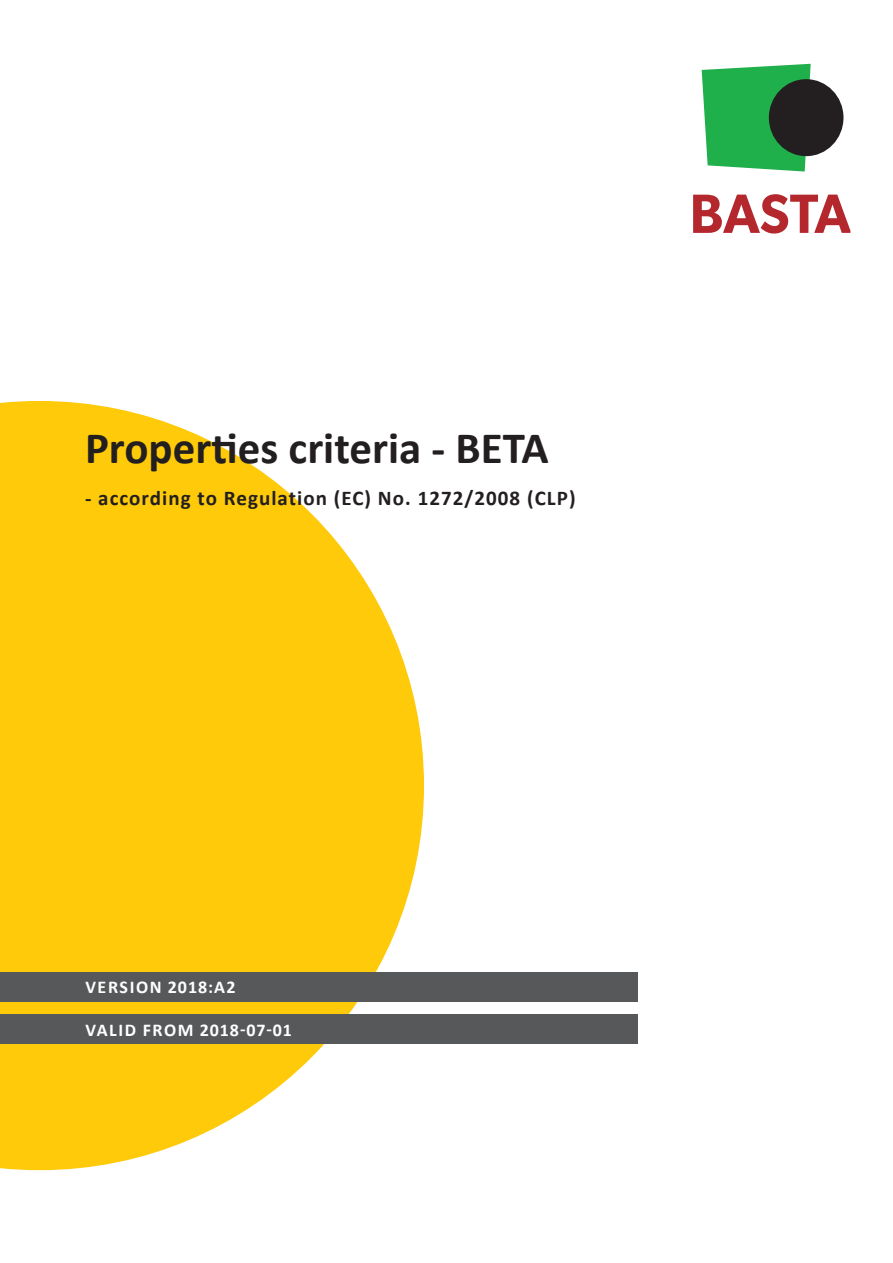
<style>
.page{position:relative;width:893px;height:1263px;background:#fff}
.page>*{position:absolute;margin:0;border:0;box-sizing:border-box;transform-origin:0 0}
.t1{font:700 45px "Calibri";color:#231f20}
.t2{font:700 21px "Calibri";letter-spacing:.05em;color:#231f20}
.t3{font:700 18px "Calibri";letter-spacing:.08em;color:#fff}
</style>
<div class="page">
<svg style="left:0;top:401px;width:424px;height:769px"></svg>
<div style="left:0;top:972px;width:638px;height:29px;background:#57585a"></div>
<div style="left:0;top:1014px;width:638px;height:30px;background:#57585a"></div>
<svg style="left:702px;top:64px;width:109px;height:108px;background:#38b75f"></svg>
<div style="left:769px;top:79px;width:74px;height:77px;background:#231f20;border-radius:50%"></div>
<svg style="left:693px;top:194px;width:157px;height:40px"></svg>
<h1 class="t1" style="left:85px;top:416px;width:465px">Properties criteria - BETA</h1>
<p class="t2" style="left:85px;top:484px;width:492px">- according to Regulation (EC) No. 1272/2008 (CLP)</p>
<p class="t3" style="left:85px;top:974px;width:152px">VERSION 2018:A2</p>
<p class="t3" style="left:85px;top:1017px;width:208px">VALID FROM 2018-07-01</p>
</div>
